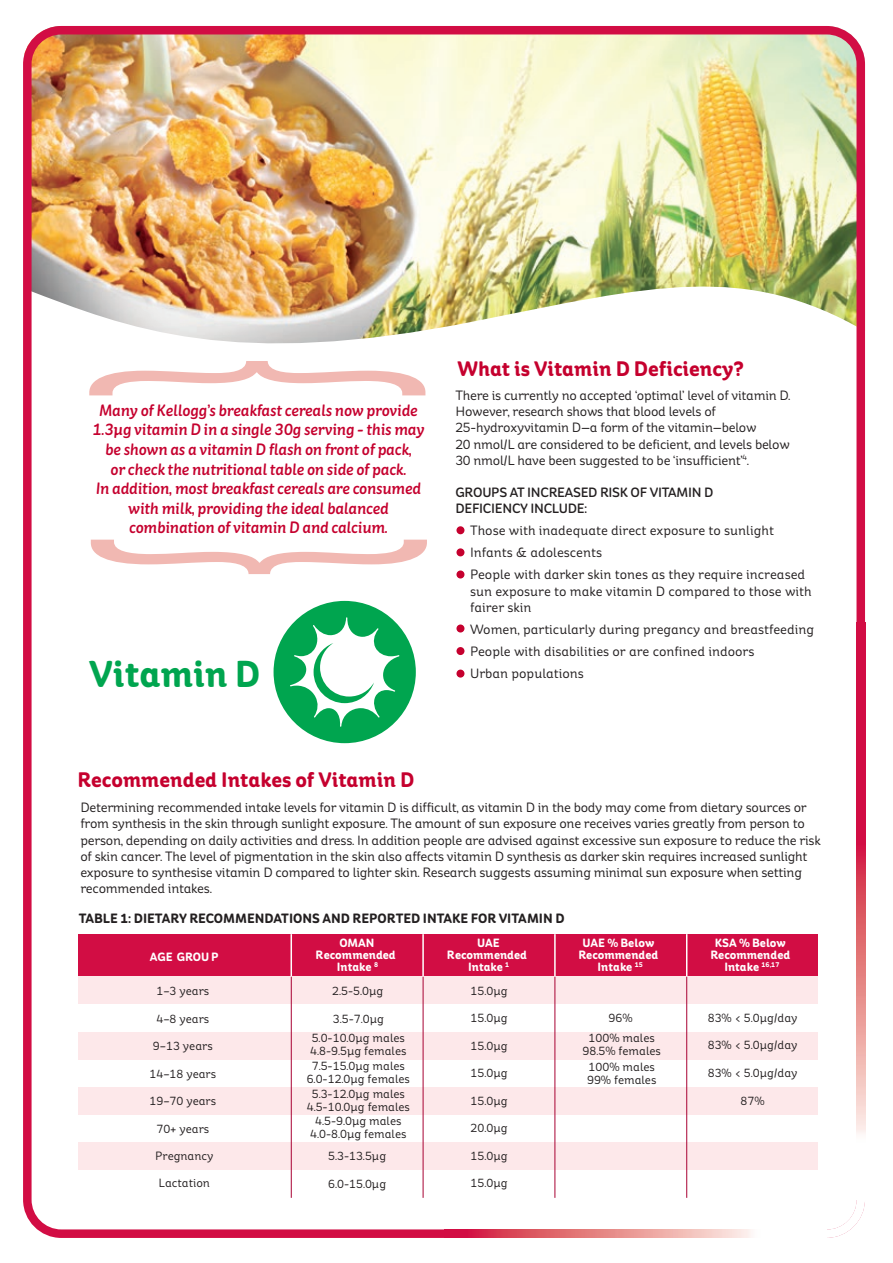
<style>
.page{position:relative;width:893px;height:1263px;background:#fff}
.page>*{position:absolute;margin:0;border:0;box-sizing:border-box;transform-origin:0 0}
.t1{font:700 37.5px "Kelloggs Sans";color:#00a54f}
.t2{font:700 21px "Kelloggs Sans";color:#c5002e}
.t3{font:italic 500 16.5px/19.5px "Kelloggs Sans";letter-spacing:-.02em;color:#c5002e;text-align:center}
.t4{font:13.5px/16.2px "Kelloggs Sans";letter-spacing:-.02em;color:#231f20}
.t5{font:13.5px/22.2px "Kelloggs Sans";color:#231f20}
.t6{font:700 13.5px "Kelloggs Sans";color:#231f20}
.t7{font:500 13.5px/16.2px "Kelloggs Sans";letter-spacing:-.02em;color:#231f20}
.t8{font:12px/13px "Kelloggs Sans";color:#231f20;text-align:center}
.t9{font:700 12px/12px "Kelloggs Sans";color:#fff;text-align:center}
</style>
<div class="page">
<img style="left:23px;top:26px;width:842px;height:1212px">
<svg style="left:856px;top:622px;width:9px;height:509px;background:#dd516c"></svg>
<svg style="left:444px;top:1229px;width:304px;height:9px;background:#e57e86"></svg>
<img style="left:748px;top:1193px;width:79px;height:36px">
<img style="left:748px;top:1229px;width:79px;height:9px">
<img style="left:827px;top:1131px;width:39px;height:62px">
<img style="left:856px;top:1131px;width:9px;height:62px">
<img style="left:827px;top:1193px;width:38px;height:45px">
<svg style="left:856px;top:1193px;width:9px;height:7px"></svg>
<div style="left:78px;top:934px;width:740px;height:43px;background:#d20d44"></div>
<div style="left:78px;top:977px;width:740px;height:27px;background:#fde8ea"></div>
<div style="left:78px;top:1032px;width:740px;height:27px;background:#fde8ea"></div>
<div style="left:78px;top:1087px;width:740px;height:28px;background:#fde8ea"></div>
<div style="left:78px;top:1142px;width:740px;height:28px;background:#fde8ea"></div>
<hr style="left:290px;top:934px;width:2px;height:43px;background:#fff">
<hr style="left:291px;top:977px;width:1px;height:221px;background:#a80233">
<hr style="left:422px;top:934px;width:2px;height:43px;background:#fff">
<hr style="left:423px;top:977px;width:1px;height:221px;background:#a80233">
<hr style="left:554px;top:934px;width:2px;height:43px;background:#fff">
<hr style="left:554px;top:977px;width:1px;height:221px;background:#a80233">
<hr style="left:686px;top:934px;width:1px;height:43px;background:#fff">
<hr style="left:686px;top:977px;width:1px;height:221px;background:#a80233">
<svg style="left:91px;top:540px;width:336px;height:34px"></svg>
<svg style="left:89px;top:361px;width:336px;height:34px"></svg>
<div style="left:456px;top:526px;width:8px;height:8px;background:#c5002e;border-radius:50%"></div>
<div style="left:456px;top:548px;width:8px;height:8px;background:#c5002e;border-radius:50%"></div>
<div style="left:456px;top:570px;width:8px;height:8px;background:#c5002e;border-radius:50%"></div>
<div style="left:456px;top:624px;width:8px;height:8px;background:#c5002e;border-radius:50%"></div>
<div style="left:456px;top:647px;width:8px;height:8px;background:#c5002e;border-radius:50%"></div>
<div style="left:456px;top:670px;width:8px;height:8px;background:#c5002e;border-radius:50%"></div>
<div style="left:262px;top:590px;width:165px;height:164px;background:#fff;border-radius:50%"></div>
<div style="left:274px;top:601px;width:142px;height:142px;background:#00a54f;border-radius:50%"></div>
<svg style="left:290px;top:617px;width:109px;height:110px"></svg>
<p class="t3" style="left:92px;top:401px;width:334px">Many of Kellogg’s breakfast cereals now provide 1.3μg vitamin D in a single 30g serving - this may be shown as a vitamin D flash on front of pack,<br>or check the nutritional table on side of pack.<br>In addition, most breakfast cereals are consumed with milk, providing the ideal balanced combination of vitamin D and calcium.</p>
<h1 class="t1" style="left:89px;top:651px;width:172px">Vitamin D</h1>
<h2 class="t2" style="left:457px;top:356px;width:288px">What is Vitamin D Deficiency?</h2>
<p class="t4" style="left:455px;top:387px;width:336px">There is currently no accepted ‘optimal’ level of vitamin D.<br>However, research shows that blood levels of 25-hydroxyvitamin D—a form of the vitamin—below<br>20 nmol/L are considered to be deficient, and levels below 30 nmol/L have been suggested to be ‘insufficient’<sup>4</sup>.</p>
<p class="t7" style="left:455px;top:485px;width:259px">GROUPS AT INCREASED RISK OF VITAMIN D<br>DEFICIENCY INCLUDE:</p>
<p class="t5" style="left:470px;top:519px;width:337px">Those with inadequate direct exposure to sunlight<br>Infants &amp; adolescents<br>People with darker skin tones as they require increased</p>
<p class="t5" style="left:470px;top:583px;width:343px;line-height:16.2px">sun exposure to make vitamin D compared to those with fairer skin</p>
<p class="t5" style="left:470px;top:618px;width:345px">Women, particularly during pregancy and breastfeeding<br>People with disabilities or are confined indoors<br>Urban populations</p>
<h2 class="t2" style="left:78px;top:767px;width:338px">Recommended Intakes of Vitamin D</h2>
<p class="t4" style="left:80px;top:800px;width:742px">Determining recommended intake levels for vitamin D is difficult, as vitamin D in the body may come from dietary sources or from synthesis in the skin through sunlight exposure. The amount of sun exposure one receives varies greatly from person to person, depending on daily activities and dress. In addition people are advised against excessive sun exposure to reduce the risk of skin cancer. The level of pigmentation in the skin also affects vitamin D synthesis as darker skin requires increased sunlight exposure to synthesise vitamin D compared to lighter skin. Research suggests assuming minimal sun exposure when setting recommended intakes.</p>
<p class="t6" style="left:79px;top:910px;width:487px">TABLE 1: DIETARY RECOMMENDATIONS AND REPORTED INTAKE FOR VITAMIN D</p>
<p class="t9" style="left:150px;top:951px;width:70px">AGE GROUP</p>
<p class="t8" style="left:156px;top:985px;width:54px">1–3 years</p>
<p class="t9" style="left:316px;top:937px;width:82px">OMAN<br>Recommended<br>Intake <sup>8</sup></p>
<p class="t9" style="left:447px;top:937px;width:82px">UAE<br>Recommended<br>Intake <sup>1</sup></p>
<p class="t9" style="left:578px;top:937px;width:81px">UAE % Below<br>Recommended<br>Intake <sup>15</sup></p>
<p class="t9" style="left:710px;top:937px;width:81px">KSA % Below<br>Recommended<br>Intake <sup>16,17</sup></p>
<p class="t8" style="left:332px;top:985px;width:53px">2.5-5.0µg</p>
<p class="t8" style="left:333px;top:1012px;width:53px">3.5-7.0µg</p>
<p class="t8" style="left:471px;top:985px;width:38px">15.0µg</p>
<p class="t8" style="left:471px;top:1012px;width:38px">15.0µg</p>
<p class="t8" style="left:609px;top:1012px;width:26px">96%</p>
<p class="t8" style="left:471px;top:1040px;width:38px">15.0µg</p>
<p class="t8" style="left:471px;top:1067px;width:38px">15.0µg</p>
<p class="t8" style="left:471px;top:1095px;width:38px">15.0µg</p>
<p class="t8" style="left:471px;top:1122px;width:38px">20.0µg</p>
<p class="t8" style="left:471px;top:1150px;width:38px">15.0µg</p>
<p class="t8" style="left:471px;top:1177px;width:38px">15.0µg</p>
<p class="t8" style="left:708px;top:1012px;width:91px">83% &lt; 5.0µg/day</p>
<p class="t8" style="left:708px;top:1038px;width:91px">83% &lt; 5.0µg/day</p>
<p class="t8" style="left:708px;top:1066px;width:91px">83% &lt; 5.0µg/day</p>
<p class="t8" style="left:741px;top:1095px;width:26px">87%</p>
<p class="t8" style="left:156px;top:1012px;width:54px">4–8 years</p>
<p class="t8" style="left:153px;top:1040px;width:61px">9–13 years</p>
<p class="t8" style="left:150px;top:1067px;width:68px">14–18 years</p>
<p class="t8" style="left:150px;top:1094px;width:68px">19–70 years</p>
<p class="t8" style="left:156px;top:1122px;width:54px">70+ years</p>
<p class="t8" style="left:583px;top:1032px;width:80px">100% males<br>98.5% females</p>
<p class="t8" style="left:587px;top:1060px;width:71px;text-align:left">100% males<br>99% females</p>
<p class="t8" style="left:310px;top:1032px;width:98px;text-align:left">5.0-10.0µg males<br>4.8-9.5µg females</p>
<p class="t8" style="left:307px;top:1060px;width:105px">7.5-15.0µg males<br>6.0-12.0µg females</p>
<p class="t8" style="left:307px;top:1088px;width:105px">5.3-12.0µg males<br>4.5-10.0µg females<br>4.5-9.0µg males<br>4.0-8.0µg females</p>
<p class="t8" style="left:328px;top:1177px;width:60px">6.0-15.0µg</p>
<p class="t8" style="left:155px;top:1149px;width:60px">Pregnancy</p>
<p class="t8" style="left:159px;top:1177px;width:53px">Lactation</p>
<p class="t8" style="left:328px;top:1150px;width:60px">5.3-13.5µg</p>
</div>
